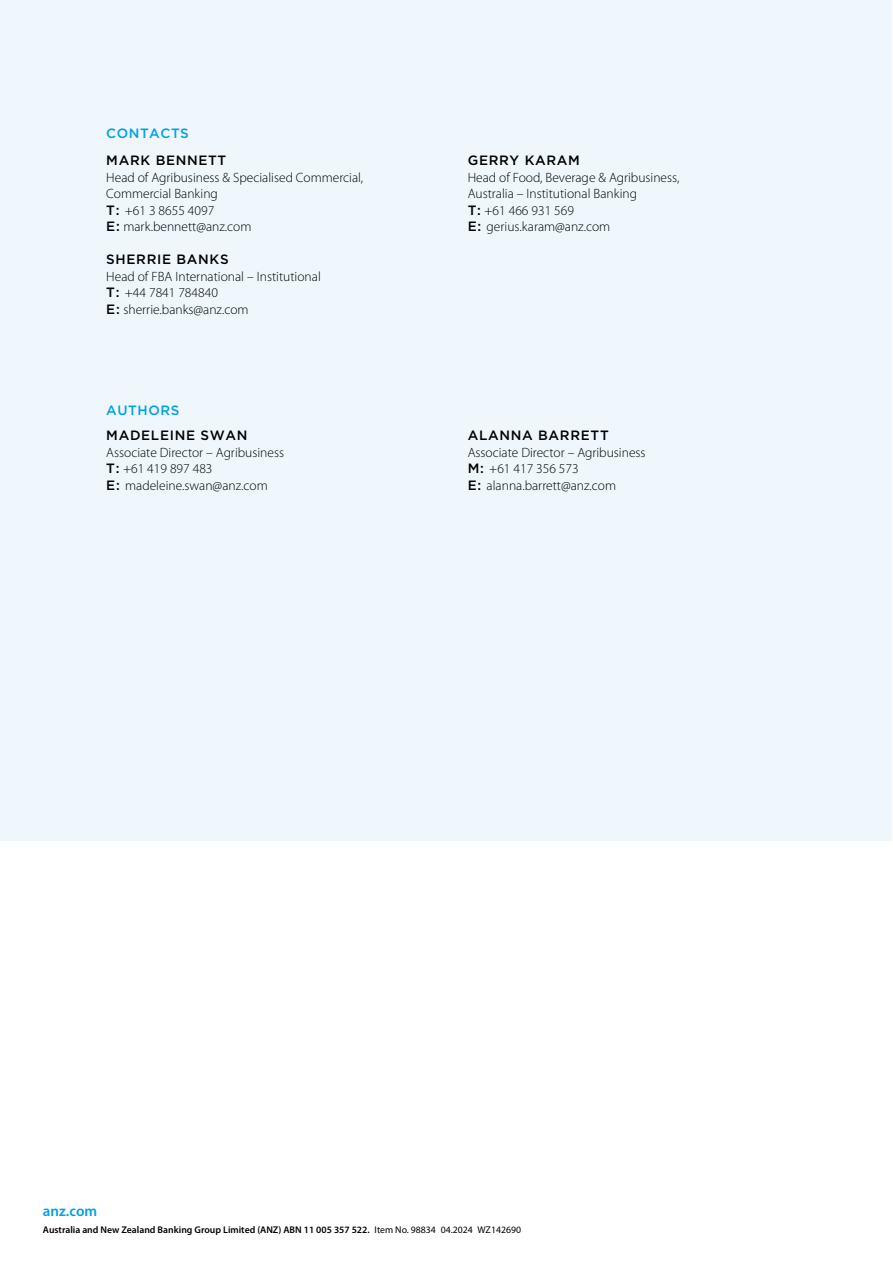
<style>
.page{position:relative;width:893px;height:1263px;background:#fff}
.page>*{position:absolute;margin:0;border:0;box-sizing:border-box;transform-origin:0 0}
.t1{font:600 15px "Myriad Pro";color:#00a1e0}
.t2{font:300 13.5px/16.5px "Myriad Pro";color:#000}
.t3{font:500 13.5px "Gotham";letter-spacing:.05em;color:#000}
.t4{font:500 13.5px "Gotham";letter-spacing:.04em;color:#00a1e0}
.t5{font:600 9.75px "Myriad Pro";color:#000}
.s1{font-family:"Gotham";font-weight:500}
.s2{font-weight:400}
</style>
<div class="page">
<div style="left:0;top:0;width:891px;height:840px;background:#eff7fc"></div>
<p class="t4" style="left:106px;top:126px;width:84px">CONTACTS</p>
<p class="t3" style="left:106px;top:153px;width:122px">MARK BENNETT</p>
<p class="t2" style="left:106px;top:169px;width:258px">Head of Agribusiness &amp; Specialised Commercial,<br>Commercial Banking<br><span class="s1">T:</span> +61 3 8655 4097<br><span class="s1">E:</span> mark.bennett@anz.com</p>
<p class="t3" style="left:106px;top:252px;width:124px">SHERRIE BANKS</p>
<p class="t2" style="left:106px;top:268px;width:216px">Head of FBA International – Institutional<br><span class="s1">T:</span> +44 7841 784840<br><span class="s1">E:</span> sherrie.banks@anz.com</p>
<p class="t4" style="left:106px;top:402px;width:75px">AUTHORS</p>
<p class="t3" style="left:106px;top:428px;width:143px">MADELEINE SWAN</p>
<p class="t2" style="left:106px;top:444px;width:179px">Associate Director – Agribusiness<br><span class="s1">T:</span> +61 419 897 483<br><span class="s1">E:</span> madeleine.swan@anz.com</p>
<p class="t3" style="left:468px;top:153px;width:114px">GERRY KARAM</p>
<p class="t2" style="left:468px;top:169px;width:213px">Head of Food, Beverage &amp; Agribusiness,<br>Australia – Institutional Banking<br><span class="s1">T:</span> +61 466 931 569<br><span class="s1">E:</span> gerius.karam@anz.com</p>
<p class="t3" style="left:468px;top:428px;width:142px">ALANNA BARRETT</p>
<p class="t2" style="left:468px;top:444px;width:179px">Associate Director – Agribusiness<br><span class="s1">M:</span> +61 417 356 573<br><span class="s1">E:</span> alanna.barrett@anz.com</p>
<p class="t1" style="left:43px;top:1201px;width:56px">anz.com</p>
<p class="t5" style="left:43px;top:1223px;width:480px">Australia and New Zealand Banking Group Limited (ANZ) ABN 11 005 357 522. <span class="s2">Item No. 98834 04.2024 WZ142690</span></p>
</div>
